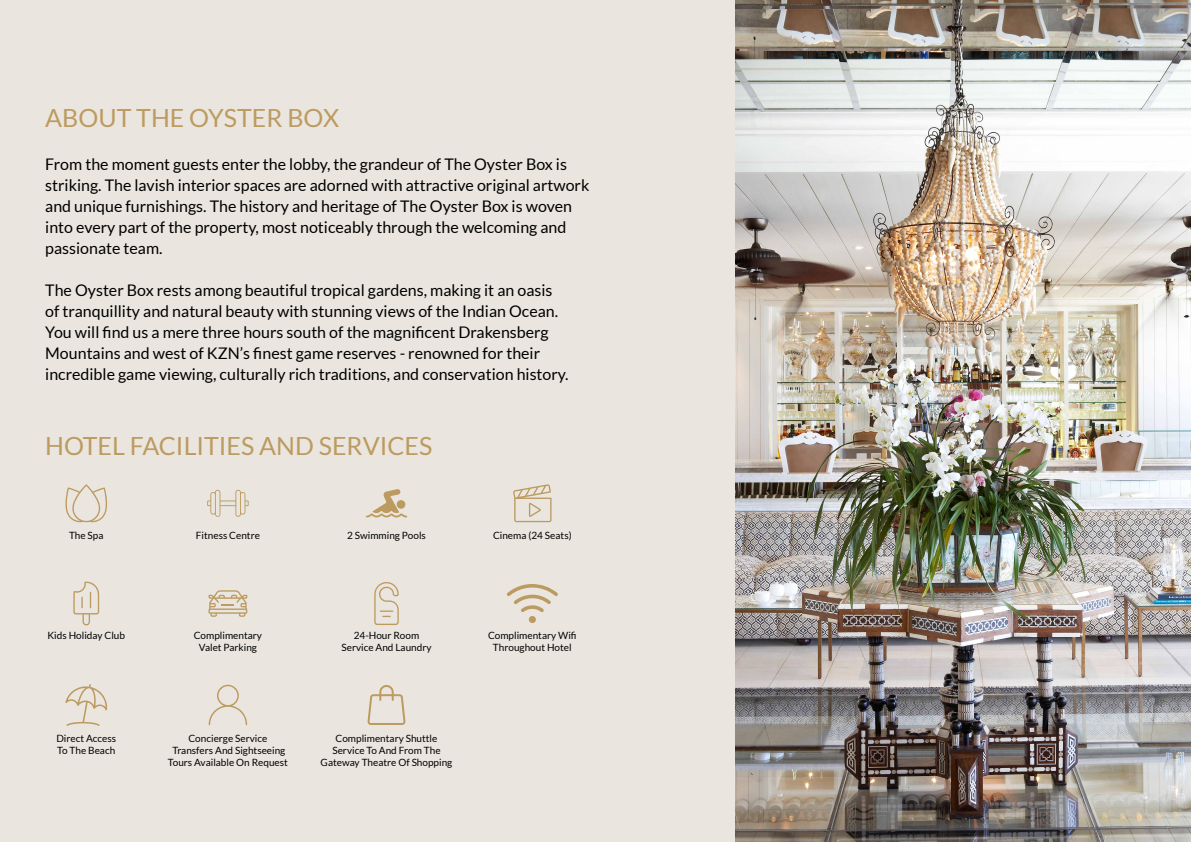
<style>
.page{position:relative;width:1191px;height:842px;background:#eae6df}
.page>*{position:absolute;margin:0;border:0;box-sizing:border-box;transform-origin:0 0}
.t1{font:25px "Lato";color:#bc9b60}
.t2{font:16px/21px "Lato";color:#000}
.t3{font:10px/12px "Lato";color:#000;text-align:center}
</style>
<div class="page">
<svg style="left:506px;top:584px;width:52px;height:28px"></svg>
<div style="left:529px;top:616px;width:7px;height:7px;background:#bc9b60;border-radius:50%"></div>
<svg style="left:513px;top:484px;width:38px;height:38px"></svg>
<svg style="left:65px;top:684px;width:42px;height:42px"></svg>
<svg style="left:65px;top:484px;width:42px;height:39px"></svg>
<svg style="left:73px;top:581px;width:26px;height:45px"></svg>
<svg style="left:207px;top:489px;width:42px;height:28px"></svg>
<svg style="left:208px;top:590px;width:39px;height:27px"></svg>
<svg style="left:209px;top:684px;width:38px;height:41px"></svg>
<svg style="left:366px;top:489px;width:41px;height:28px"></svg>
<div style="left:397px;top:500px;width:8px;height:9px;background:#bc9b60;border-radius:50%"></div>
<svg style="left:374px;top:582px;width:25px;height:43px"></svg>
<svg style="left:367px;top:685px;width:38px;height:40px"></svg>
<img style="left:736px;top:0;width:455px;height:842px">
<h1 class="t1" style="left:45px;top:104px;width:295px">ABOUT THE OYSTER BOX</h1>
<p class="t2" style="left:45px;top:153px;width:545px">From the moment guests enter the lobby, the grandeur of The Oyster Box is striking. The lavish interior spaces are adorned with attractive original artwork and unique furnishings. The history and heritage of The Oyster Box is woven into every part of the property, most noticeably through the welcoming and passionate team.</p>
<p class="t2" style="left:45px;top:279px;width:525px">The Oyster Box rests among beautiful tropical gardens, making it an oasis of tranquillity and natural beauty with stunning views of the Indian Ocean.<br>You will find us a mere three hours south of the magnificent Drakensberg Mountains and west of KZN’s finest game reserves - renowned for their incredible game viewing, culturally rich traditions, and conservation history.</p>
<h1 class="t1" style="left:45px;top:432px;width:388px">HOTEL FACILITIES AND SERVICES</h1>
<p class="t3" style="left:69px;top:529px;width:36px">The Spa</p>
<p class="t3" style="left:196px;top:529px;width:66px">Fitness Centre</p>
<p class="t3" style="left:347px;top:529px;width:80px">2 Swimming Pools</p>
<p class="t3" style="left:493px;top:529px;width:80px">Cinema (24 Seats)</p>
<p class="t3" style="left:47px;top:629px;width:79px">Kids Holiday Club</p>
<p class="t3" style="left:56px;top:732px;width:61px;text-align:left">Direct Access<br>To The Beach</p>
<p class="t3" style="left:194px;top:629px;width:70px">Complimentary<br>Valet Parking</p>
<p class="t3" style="left:168px;top:732px;width:121px">Concierge Service<br>Transfers And Sightseeing<br>Tours Available On Request</p>
<p class="t3" style="left:341px;top:629px;width:92px">24-Hour Room<br>Service And Laundry</p>
<p class="t3" style="left:321px;top:732px;width:133px">Complimentary Shuttle<br>Service To And From The<br>Gateway Theatre Of Shopping</p>
<p class="t3" style="left:488px;top:629px;width:90px">Complimentary Wifi<br>Throughout Hotel</p>
</div>
